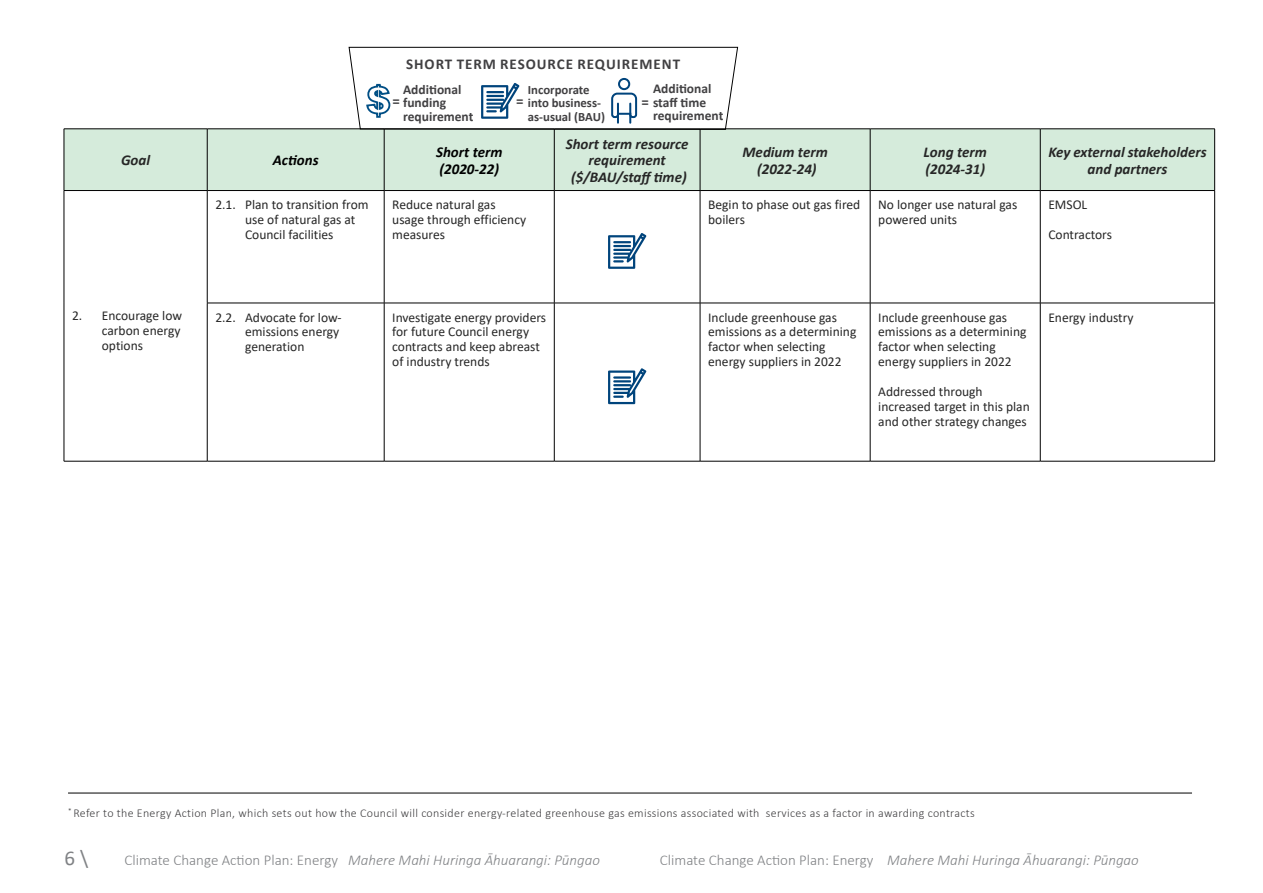
<style>
.page{position:relative;width:1263px;height:893px;background:#fff}
.page>*{position:absolute;margin:0;border:0;box-sizing:border-box;transform-origin:0 0}
.t1{font:21px "Calibri";color:#808285}
.t2{font:italic 300 15px "Calibri";color:#808285}
.t3{font:italic 700 15px/16.5px "Calibri";color:#262626;text-align:center}
.t4{font:700 15px "Calibri";letter-spacing:.065em;color:#414042}
.t5{font:italic 700 15px/16.5px "Calibri";color:#000}
.t6{font:13.5px/14.9px "Calibri";color:#262626}
.t7{font:700 13.5px/13.5px "Calibri";color:#414042}
.t8{font:700 12.75px/13.5px "Calibri";color:#414042}
.t9{font:300 12px "Calibri";letter-spacing:.025em;color:#414042}
.s1{font-style:normal}
</style>
<div class="page">
<div style="left:65px;top:130px;width:1149px;height:60px;background:#d5ebdb"></div>
<hr style="left:64px;top:129px;width:143px;height:1px;background:#000">
<hr style="left:64px;top:129px;width:1px;height:61px;background:#000">
<hr style="left:207px;top:129px;width:177px;height:1px;background:#000">
<hr style="left:207px;top:129px;width:1px;height:61px;background:#000">
<hr style="left:384px;top:129px;width:1px;height:61px;background:#000">
<hr style="left:554px;top:129px;width:1px;height:61px;background:#000">
<hr style="left:700px;top:129px;width:170px;height:1px;background:#000">
<hr style="left:700px;top:129px;width:1px;height:61px;background:#000">
<hr style="left:870px;top:129px;width:170px;height:1px;background:#000">
<hr style="left:870px;top:129px;width:1px;height:61px;background:#000">
<hr style="left:1040px;top:129px;width:175px;height:1px;background:#000">
<hr style="left:1040px;top:129px;width:1px;height:61px;background:#000">
<hr style="left:1214px;top:129px;width:1px;height:61px;background:#000">
<hr style="left:64px;top:190px;width:143px;height:1px;background:#000">
<hr style="left:64px;top:191px;width:1px;height:112px;background:#000">
<hr style="left:207px;top:190px;width:177px;height:1px;background:#000">
<hr style="left:207px;top:191px;width:1px;height:112px;background:#000">
<hr style="left:384px;top:190px;width:170px;height:1px;background:#000">
<hr style="left:384px;top:191px;width:1px;height:112px;background:#000">
<hr style="left:554px;top:190px;width:146px;height:1px;background:#000">
<hr style="left:554px;top:191px;width:1px;height:112px;background:#000">
<hr style="left:700px;top:190px;width:170px;height:1px;background:#000">
<hr style="left:700px;top:191px;width:1px;height:112px;background:#000">
<hr style="left:870px;top:190px;width:170px;height:1px;background:#000">
<hr style="left:870px;top:191px;width:1px;height:112px;background:#000">
<hr style="left:1040px;top:190px;width:175px;height:1px;background:#000">
<hr style="left:1040px;top:191px;width:1px;height:112px;background:#000">
<hr style="left:1214px;top:191px;width:1px;height:112px;background:#000">
<hr style="left:64px;top:303px;width:1px;height:158px;background:#000">
<hr style="left:207px;top:303px;width:177px;height:1px;background:#000">
<hr style="left:207px;top:303px;width:1px;height:158px;background:#000">
<hr style="left:384px;top:303px;width:170px;height:1px;background:#000">
<hr style="left:384px;top:303px;width:1px;height:158px;background:#000">
<hr style="left:554px;top:303px;width:146px;height:1px;background:#000">
<hr style="left:554px;top:303px;width:1px;height:158px;background:#000">
<hr style="left:700px;top:303px;width:170px;height:1px;background:#000">
<hr style="left:700px;top:303px;width:1px;height:158px;background:#000">
<hr style="left:870px;top:303px;width:170px;height:1px;background:#000">
<hr style="left:870px;top:303px;width:1px;height:158px;background:#000">
<hr style="left:1040px;top:303px;width:175px;height:1px;background:#000">
<hr style="left:1040px;top:303px;width:1px;height:158px;background:#000">
<hr style="left:1214px;top:303px;width:1px;height:158px;background:#000">
<hr style="left:64px;top:461px;width:143px;height:1px;background:#000">
<hr style="left:207px;top:461px;width:177px;height:1px;background:#000">
<hr style="left:384px;top:461px;width:170px;height:1px;background:#000">
<hr style="left:554px;top:461px;width:146px;height:1px;background:#000">
<hr style="left:700px;top:461px;width:170px;height:1px;background:#000">
<hr style="left:870px;top:461px;width:170px;height:1px;background:#000">
<hr style="left:1040px;top:461px;width:175px;height:1px;background:#000">
<svg style="left:608px;top:233px;width:38px;height:36px"></svg>
<svg style="left:608px;top:368px;width:38px;height:36px"></svg>
<svg style="left:349px;top:47px;width:389px;height:83px"></svg>
<hr style="left:68px;top:793px;width:1124px;height:1px;background:#000">
<p class="t4" style="left:406px;top:53px;width:275px">SHORT TERM RESOURCE REQUIREMENT</p>
<p class="t7" style="left:403px;top:82px;width:72px">Additional funding requirement</p>
<p class="t7" style="left:653px;top:82px;width:72px">Additional staff time requirement</p>
<p class="t8" style="left:528px;top:82px;width:79px">Incorporate into business&shy;as-usual (BAU)</p>
<p class="t4" style="left:516px;top:91px;width:9px">=</p>
<p class="t4" style="left:641px;top:91px;width:9px">=</p>
<p class="t4" style="left:392px;top:91px;width:9px">=</p>
<p class="t3" style="left:121px;top:152px;width:31px">Goal</p>
<p class="t5" style="left:273px;top:152px;width:47px">Actions</p>
<p class="t5" style="left:436px;top:143px;width:68px">Short term (2020-22)</p>
<p class="t3" style="left:566px;top:135px;width:124px">Short term resource requirement ($/BAU/staff time)</p>
<p class="t3" style="left:742px;top:143px;width:87px">Medium term (2022-24)</p>
<p class="t3" style="left:924px;top:143px;width:65px;text-align:left">Long term (2024-31)</p>
<p class="t3" style="left:1048px;top:143px;width:160px">Key external stakeholders and partners</p>
<p class="t6" style="left:102px;top:308px;width:82px;text-align:justify;text-indent:-30px">2. Encourage low carbon energy options</p>
<p class="t6" style="left:245px;top:197px;width:125px;text-indent:-30px">2.1. Plan to transition from use of natural gas at<br>Council facilities</p>
<p class="t6" style="left:392px;top:197px;width:135px">Reduce natural gas usage through efficiency measures</p>
<p class="t6" style="left:708px;top:197px;width:154px">Begin to phase out gas fired boilers</p>
<p class="t6" style="left:878px;top:197px;width:141px">No longer use natural gas powered units</p>
<p class="t6" style="left:1048px;top:197px;width:40px">EMSOL</p>
<p class="t6" style="left:1048px;top:227px;width:65px">Contractors</p>
<p class="t6" style="left:245px;top:309px;width:98px;text-indent:-30px">2.2. Advocate for low&shy;emissions energy generation</p>
<p class="t6" style="left:392px;top:309px;width:155px">Investigate energy providers for future Council energy contracts and keep abreast of industry trends</p>
<p class="t6" style="left:708px;top:309px;width:150px">Include greenhouse gas emissions as a determining factor when selecting energy suppliers in 2022</p>
<p class="t6" style="left:878px;top:309px;width:150px">Include greenhouse gas emissions as a determining factor when selecting energy suppliers in 2022</p>
<p class="t6" style="left:878px;top:384px;width:153px">Addressed through increased target in this plan and other strategy changes</p>
<p class="t6" style="left:1048px;top:309px;width:87px">Energy industry</p>
<p class="t9" style="left:68px;top:806px;width:908px"><sup>*</sup> Refer to the Energy Action Plan, which sets out how the Council will consider energy-related greenhouse gas emissions associated with services as a factor in awarding contracts</p>
<h1 class="t1" style="left:65px;top:843px;width:25px">6 \</h1>
<p class="t2" style="left:124px;top:851px;width:477px"><span class="s1">Climate Change Action Plan: Energy</span> Mahere Mahi Huringa Āhuarangi: Pūngao</p>
<p class="t2" style="left:660px;top:851px;width:480px"><span class="s1">Climate Change Action Plan: Energy</span> Mahere Mahi Huringa Āhuarangi: Pūngao</p>
</div>
